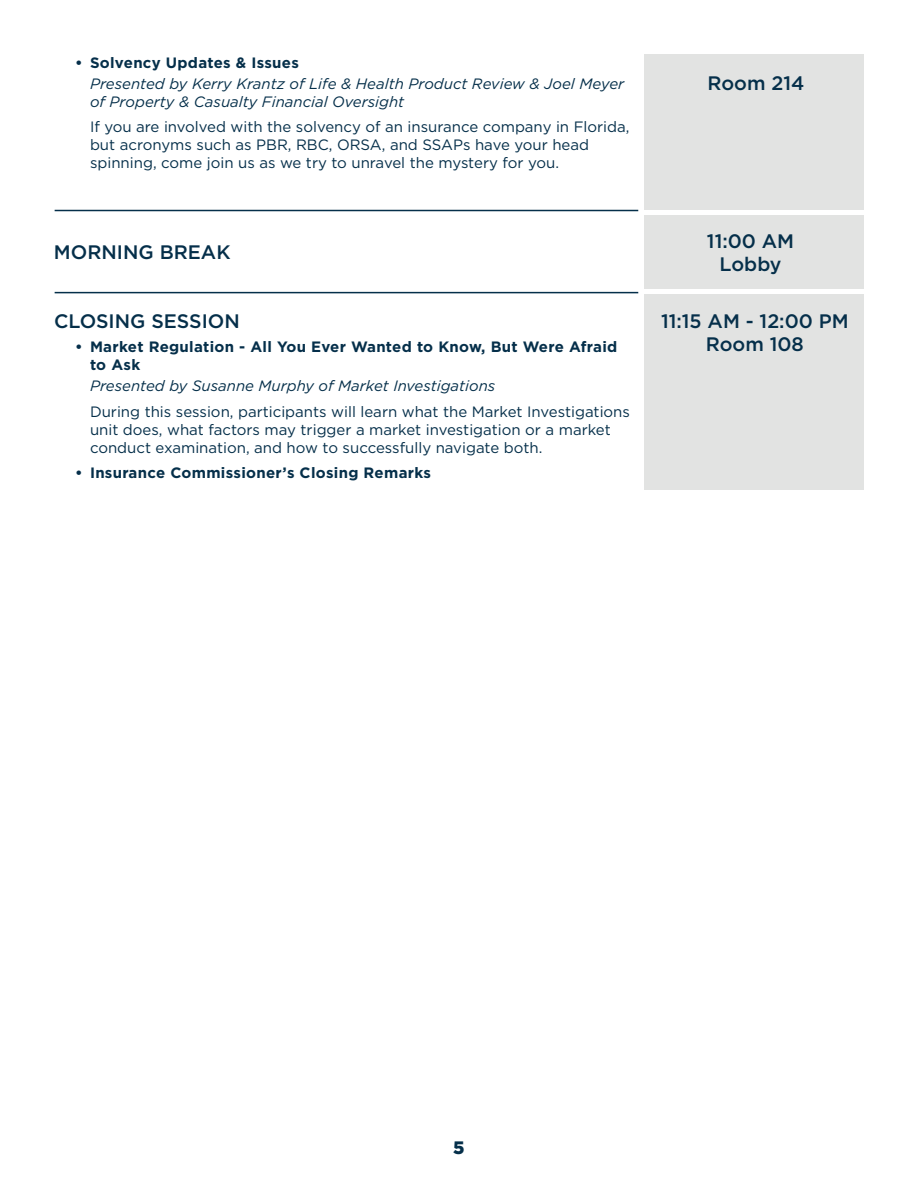
<style>
.page{position:relative;width:918px;height:1188px;background:#fff}
.page>*{position:absolute;margin:0;border:0;box-sizing:border-box;transform-origin:0 0}
.t1{font:500 19.5px/23.4px "Gotham";color:#052f4a;text-align:center}
.t2{font:900 18px "Gotham";color:#052f4a}
.t3{font:15px/18px "Gotham";color:#052f4a}
.t4{font:italic 15px/18px "Gotham";color:#052f4a}
.t5{font:700 15px/18px "Gotham";letter-spacing:.02em;color:#052f4a}
</style>
<div class="page">
<div style="left:645px;top:54px;width:219px;height:156px;background:#e2e3e2"></div>
<div style="left:645px;top:216px;width:219px;height:73px;background:#e2e3e2"></div>
<hr style="left:55px;top:210px;width:583px;height:1px;background:#052f4a">
<div style="left:645px;top:295px;width:219px;height:195px;background:#e2e3e2"></div>
<hr style="left:55px;top:292px;width:583px;height:1px;background:#052f4a">
<p class="t5" style="left:75px;top:54px;width:225px">• Solvency Updates &amp; Issues</p>
<p class="t4" style="left:90px;top:75px;width:536px">Presented by Kerry Krantz of Life &amp; Health Product Review &amp; Joel Meyer of Property &amp; Casualty Financial Oversight</p>
<p class="t3" style="left:90px;top:118px;width:541px">If you are involved with the solvency of an insurance company in Florida, but acronyms such as PBR, RBC, ORSA, and SSAPs have your head spinning, come join us as we try to unravel the mystery for you.</p>
<h1 class="t1" style="left:708px;top:71px;width:98px">Room 214</h1>
<h1 class="t1" style="left:54px;top:240px;width:178px">MORNING BREAK</h1>
<h1 class="t1" style="left:707px;top:229px;width:89px">11:00 AM<br>Lobby</h1>
<h1 class="t1" style="left:54px;top:308px;width:187px">CLOSING SESSION</h1>
<p class="t5" style="left:90px;top:338px;width:529px;text-indent:-15px">• Market Regulation - All You Ever Wanted to Know, But Were Afraid to Ask</p>
<p class="t4" style="left:90px;top:377px;width:407px">Presented by Susanne Murphy of Market Investigations</p>
<p class="t3" style="left:90px;top:402px;width:542px">During this session, participants will learn what the Market Investigations unit does, what factors may trigger a market investigation or a market conduct examination, and how to successfully navigate both.</p>
<p class="t5" style="left:75px;top:463px;width:358px">• Insurance Commissioner’s Closing Remarks</p>
<h1 class="t1" style="left:661px;top:308px;width:189px">11:15 AM - 12:00 PM<br>Room 108</h1>
<p class="t2" style="left:453px;top:1137px;width:13px">5</p>
</div>
